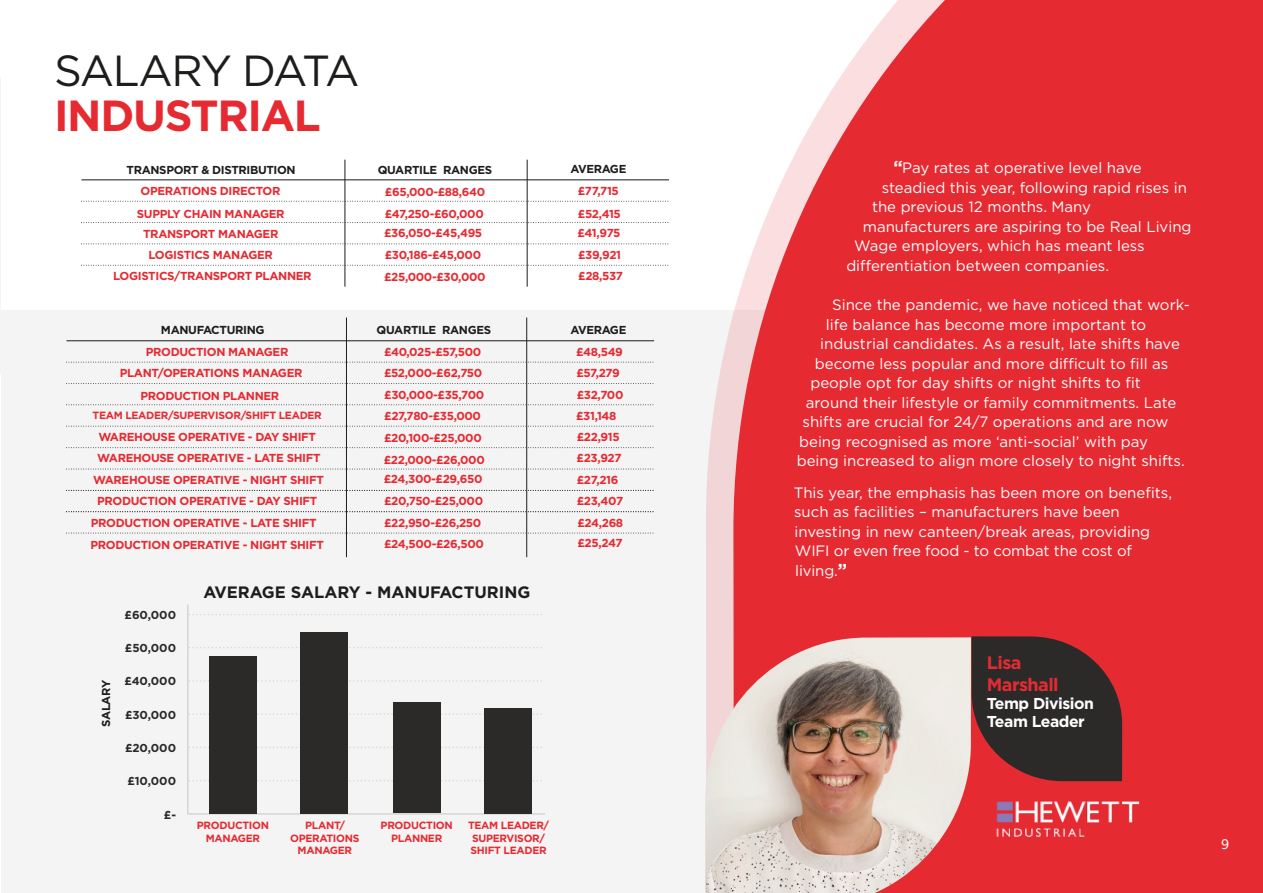
<style>
.page{position:relative;width:1263px;height:893px;background:#fff}
.page>*{position:absolute;margin:0;border:0;box-sizing:border-box;transform-origin:0 0}
.t1{font:700 43.5px "Gotham";letter-spacing:-.03em;color:#e62a32}
.t2{font:43.5px "Gotham";letter-spacing:-.05em;color:#1d1d1b}
.t3{font:700 18px/21.6px "Gotham";letter-spacing:-.03em;color:#e62a32}
.t4{font:700 16.5px "Gotham";color:#1d1d1b}
.t5{font:700 15.75px/18px "Gotham";letter-spacing:-.03em;color:#fff}
.t6{font:15px/19.5px "Gotham HTF";color:#fff}
.t7{font:13.5px "Lucida Grande";color:#fff}
.t8{font:700 11.55px/22px "Gotham";letter-spacing:-.03em;color:#e62a32}
.t9{font:700 11.55px "Gotham";letter-spacing:-.03em;color:#1d1d1b}
.t10{font:700 11.55px "Gotham";color:#2c2a29}
.t11{font:700 10.5px/12.3px "Gotham";letter-spacing:-.03em;color:#e62a32;text-align:center}
.s1{font-family:"Gotham";font-weight:700;font-size:17.25px}
</style>
<div class="page">
<div style="left:1px;top:310px;width:1224px;height:583px;background:#f4f4f4"></div>
<hr style="left:344px;top:160px;width:1px;height:127px;background:#1d1d1b">
<hr style="left:81px;top:179px;width:588px;height:1px;background:#1d1d1b">
<svg style="left:81px;top:201px;width:587px;height:1px"></svg>
<svg style="left:81px;top:222px;width:587px;height:1px"></svg>
<svg style="left:81px;top:243px;width:587px;height:1px"></svg>
<svg style="left:81px;top:265px;width:587px;height:1px"></svg>
<hr style="left:527px;top:160px;width:1px;height:127px;background:#1d1d1b">
<hr style="left:189px;top:813px;width:356px;height:2px;background:#d5d5d4">
<svg style="left:189px;top:647px;width:353px;height:1px"></svg>
<svg style="left:189px;top:614px;width:353px;height:1px"></svg>
<svg style="left:189px;top:680px;width:353px;height:2px"></svg>
<svg style="left:189px;top:713px;width:353px;height:2px"></svg>
<hr style="left:187px;top:604px;width:2px;height:211px;background:#d5d5d4">
<svg style="left:189px;top:747px;width:353px;height:1px"></svg>
<svg style="left:189px;top:780px;width:353px;height:1px"></svg>
<div style="left:209px;top:656px;width:47px;height:157px;background:#2c2a29"></div>
<div style="left:393px;top:702px;width:48px;height:111px;background:#2c2a29"></div>
<div style="left:485px;top:708px;width:47px;height:105px;background:#2c2a29"></div>
<div style="left:300px;top:632px;width:47px;height:181px;background:#2c2a29"></div>
<svg style="left:706px;top:316px;width:27px;height:321px;fill:#f1d5d7"></svg>
<svg style="left:733px;top:0;width:530px;height:893px;background:#e83c44"></svg>
<img style="left:705px;top:637px;width:266px;height:256px">
<svg style="left:971px;top:636px;width:151px;height:145px;background:#4a2a2a"></svg>
<img style="left:994px;top:797px;width:147px;height:48px">
<hr style="left:346px;top:318px;width:1px;height:239px;background:#1d1d1b">
<hr style="left:67px;top:340px;width:587px;height:1px;background:#1d1d1b">
<svg style="left:68px;top:362px;width:585px;height:1px"></svg>
<svg style="left:68px;top:383px;width:585px;height:1px"></svg>
<svg style="left:68px;top:404px;width:585px;height:1px"></svg>
<svg style="left:68px;top:426px;width:585px;height:1px"></svg>
<hr style="left:526px;top:318px;width:1px;height:239px;background:#1d1d1b">
<svg style="left:68px;top:447px;width:585px;height:1px"></svg>
<svg style="left:68px;top:468px;width:585px;height:2px"></svg>
<svg style="left:68px;top:490px;width:585px;height:1px"></svg>
<svg style="left:68px;top:511px;width:585px;height:1px"></svg>
<svg style="left:68px;top:533px;width:585px;height:1px"></svg>
<h1 class="t2" style="left:54px;top:51px;width:307px">SALARY DATA</h1>
<h1 class="t1" style="left:54px;top:96px;width:268px">INDUSTRIAL</h1>
<p class="t9" style="left:127px;top:165px;width:171px">TRANSPORT &amp; DISTRIBUTION</p>
<p class="t9" style="left:570px;top:164px;width:58px">AVERAGE</p>
<p class="t9" style="left:378px;top:165px;width:116px">QUARTILE RANGES</p>
<p class="t8" style="left:141px;top:181px;width:141px">OPERATIONS DIRECTOR</p>
<p class="t8" style="left:385px;top:181px;width:102px">£65,000-£88,640</p>
<p class="t8" style="left:578px;top:181px;width:43px">£77,715</p>
<p class="t8" style="left:137px;top:204px;width:149px">SUPPLY CHAIN MANAGER</p>
<p class="t8" style="left:385px;top:203px;width:100px">£47,250-£60,000</p>
<p class="t8" style="left:578px;top:203px;width:45px">£52,415</p>
<p class="t8" style="left:143px;top:223px;width:137px">TRANSPORT MANAGER</p>
<p class="t8" style="left:384px;top:223px;width:100px">£36,050-£45,495</p>
<p class="t8" style="left:578px;top:223px;width:44px">£41,975</p>
<p class="t8" style="left:113px;top:265px;width:200px">LOGISTICS/TRANSPORT PLANNER</p>
<p class="t8" style="left:385px;top:244px;width:98px">£30,186-£45,000</p>
<p class="t8" style="left:149px;top:244px;width:126px">LOGISTICS MANAGER</p>
<p class="t8" style="left:578px;top:244px;width:45px">£39,921</p>
<p class="t8" style="left:384px;top:266px;width:103px">£25,000-£30,000</p>
<p class="t8" style="left:578px;top:265px;width:46px">£28,537</p>
<p class="t9" style="left:377px;top:324px;width:116px">QUARTILE RANGES</p>
<p class="t9" style="left:161px;top:325px;width:105px">MANUFACTURING</p>
<p class="t9" style="left:570px;top:325px;width:58px">AVERAGE</p>
<p class="t8" style="left:146px;top:342px;width:144px">PRODUCTION MANAGER</p>
<p class="t8" style="left:384px;top:341px;width:99px">£40,025-£57,500</p>
<p class="t8" style="left:576px;top:341px;width:48px">£48,549</p>
<p class="t8" style="left:120px;top:363px;width:184px">PLANT/OPERATIONS MANAGER</p>
<p class="t8" style="left:384px;top:363px;width:100px">£52,000-£62,750</p>
<p class="t8" style="left:576px;top:363px;width:45px">£57,279</p>
<p class="t8" style="left:140px;top:385px;width:140px">PRODUCTION PLANNER</p>
<p class="t8" style="left:384px;top:385px;width:102px">£30,000-£35,700</p>
<p class="t8" style="left:577px;top:385px;width:48px">£32,700</p>
<p class="t11" style="left:93px;top:410px;width:231px">TEAM LEADER/SUPERVISOR/SHIFT LEADER</p>
<p class="t8" style="left:384px;top:405px;width:98px">£27,780-£35,000</p>
<p class="t8" style="left:576px;top:405px;width:42px">£31,148</p>
<p class="t8" style="left:98px;top:426px;width:219px">WAREHOUSE OPERATIVE - DAY SHIFT</p>
<p class="t8" style="left:577px;top:426px;width:44px">£22,915</p>
<p class="t8" style="left:97px;top:447px;width:225px">WAREHOUSE OPERATIVE - LATE SHIFT</p>
<p class="t8" style="left:576px;top:448px;width:46px">£23,927</p>
<p class="t8" style="left:93px;top:469px;width:232px">WAREHOUSE OPERATIVE - NIGHT SHIFT</p>
<p class="t8" style="left:577px;top:470px;width:43px">£27,216</p>
<p class="t8" style="left:97px;top:490px;width:222px">PRODUCTION OPERATIVE - DAY SHIFT</p>
<p class="t8" style="left:577px;top:490px;width:48px">£23,407</p>
<p class="t8" style="left:91px;top:512px;width:227px">PRODUCTION OPERATIVE - LATE SHIFT</p>
<p class="t8" style="left:577px;top:512px;width:47px">£24,268</p>
<p class="t8" style="left:91px;top:534px;width:235px">PRODUCTION OPERATIVE - NIGHT SHIFT</p>
<p class="t8" style="left:577px;top:533px;width:47px">£25,247</p>
<p class="t8" style="left:384px;top:427px;width:103px">£20,100-£25,000 £22,000-£26,000</p>
<p class="t8" style="left:384px;top:469px;width:100px">£24,300-£29,650</p>
<p class="t8" style="left:384px;top:512px;width:101px;line-height:21.6px">£22,950-£26,250 £24,500-£26,500</p>
<p class="t8" style="left:384px;top:490px;width:100px">£20,750-£25,000</p>
<p class="t9" style="left:101px;top:727px;width:49px;rotate:-90deg">SALARY</p>
<p class="t10" style="left:125px;top:609px;width:53px">£60,000</p>
<p class="t10" style="left:125px;top:643px;width:53px">£50,000</p>
<p class="t10" style="left:124px;top:676px;width:53px">£40,000</p>
<p class="t10" style="left:125px;top:709px;width:53px">£30,000</p>
<p class="t10" style="left:125px;top:743px;width:53px">£20,000</p>
<p class="t10" style="left:127px;top:776px;width:50px">£10,000</p>
<p class="t10" style="left:164px;top:809px;width:14px">£-</p>
<p class="t4" style="left:203px;top:585px;width:328px">AVERAGE SALARY - MANUFACTURING</p>
<p class="t11" style="left:197px;top:820px;width:74px">PRODUCTION<br>MANAGER</p>
<p class="t11" style="left:290px;top:820px;width:71px">PLANT/<br>OPERATIONS<br>MANAGER</p>
<p class="t11" style="left:381px;top:820px;width:74px">PRODUCTION<br>PLANNER</p>
<p class="t11" style="left:468px;top:820px;width:83px;text-align:left">TEAM LEADER/<br>SUPERVISOR/<br>SHIFT LEADER</p>
<p class="t6" style="left:893px;top:159px;width:250px"><span class="s1">“</span>Pay rates at operative level have</p>
<p class="t6" style="left:882px;top:178px;width:307px">steadied this year, following rapid rises in</p>
<p class="t6" style="left:872px;top:198px;width:221px">the previous 12 months. Many</p>
<p class="t6" style="left:863px;top:217px;width:330px">manufacturers are aspiring to be Real Living</p>
<p class="t6" style="left:854px;top:237px;width:292px">Wage employers, which has meant less</p>
<p class="t6" style="left:846px;top:256px;width:264px">differentiation between companies.</p>
<p class="t6" style="left:832px;top:295px;width:359px">Since the pandemic, we have noticed that work-</p>
<p class="t6" style="left:826px;top:315px;width:322px">life balance has become more important to</p>
<p class="t6" style="left:820px;top:334px;width:361px">industrial candidates. As a result, late shifts have</p>
<p class="t6" style="left:815px;top:354px;width:355px">become less popular and more difficult to fill as</p>
<p class="t6" style="left:810px;top:373px;width:332px">people opt for day shifts or night shifts to fit</p>
<p class="t6" style="left:806px;top:393px;width:372px">around their lifestyle or family commitments. Late</p>
<p class="t6" style="left:802px;top:412px;width:367px">shifts are crucial for 24/7 operations and are now</p>
<p class="t6" style="left:799px;top:432px;width:350px">being recognised as more ‘anti-social’ with pay</p>
<p class="t6" style="left:797px;top:451px;width:389px">being increased to align more closely to night shifts.</p>
<p class="t6" style="left:794px;top:483px;width:380px">This year, the emphasis has been more on benefits, such as facilities – manufacturers have been investing in new canteen/break areas, providing WIFI or even free food - to combat the cost of living.<span class="s1">”</span></p>
<p class="t3" style="left:987px;top:653px;width:73px">Lisa<br>Marshall</p>
<p class="t5" style="left:987px;top:695px;width:109px">Temp Division<br>Team Leader</p>
<p class="t7" style="left:1221px;top:837px;width:10px">9</p>
</div>
